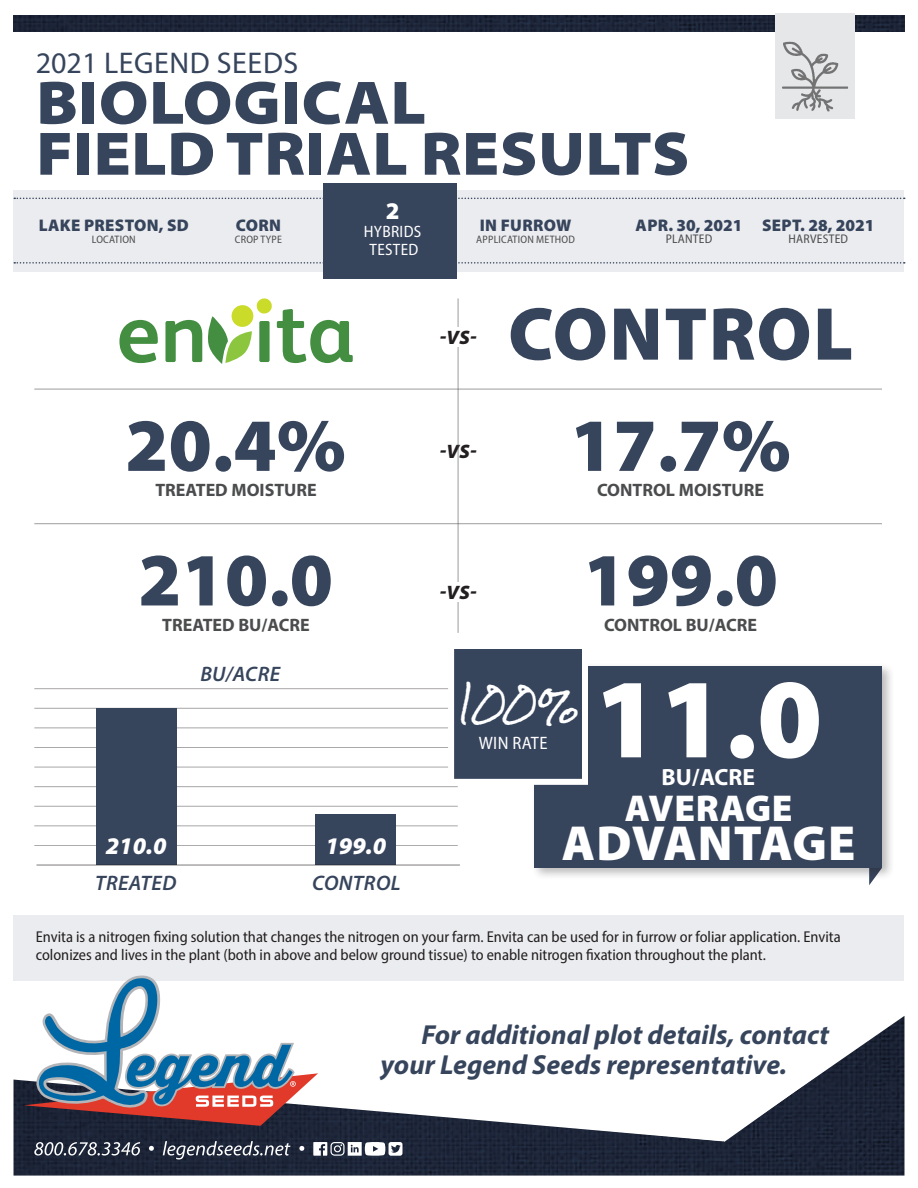
<style>
.page{position:relative;width:918px;height:1188px;background:#fff}
.page>*{position:absolute;margin:0;border:0;box-sizing:border-box;transform-origin:0 0}
.t1{font:900 114px "Myriad Pro";color:#fff}
.t2{font:900 75.6px "Myriad Pro";color:#36445c}
.t3{font:900 75.6px "Myriad Pro";letter-spacing:.02em;color:#36445c}
.t4{font:900 semi-expanded 61.8px "Myriad Pro";letter-spacing:.01em;color:#36445c}
.t5{font:900 49.5px "Myriad Pro";letter-spacing:.015em;color:#fff}
.t6{font:900 37.5px "Myriad Pro";letter-spacing:.02em;color:#fff}
.t7{font:36px "Rock Salt Pro";color:#fff}
.t8{font:30px "Myriad Pro";letter-spacing:.02em;color:#36445c}
.t9{font:italic 700 27.6px "Myriad Pro";color:#36445c}
.t10{font:italic 900 24px "Myriad Pro";color:#fff}
.t11{font:900 24px "Myriad Pro";color:#fff}
.t12{font:700 23.55px "Myriad Hebrew";color:#fff}
.t13{font:italic 600 21px "Myriad Pro";letter-spacing:.02em;color:#36445c}
.t14{font:italic 900 19.5px "Myriad Pro";color:#231f20}
.t15{font:700 18px "Myriad Hebrew";color:#4b4c4d}
.t16{font:semi-condensed 18px "Myriad Pro";letter-spacing:.02em;color:#fff}
.t17{font:900 16.8px "Myriad Pro";letter-spacing:.02em;color:#36445c}
.t18{font:900 16.8px "Myriad Pro";color:#36445c}
.t19{font:semi-condensed 16.5px "Myriad Pro";letter-spacing:.02em;color:#fff}
.t20{font:semi-condensed 15.75px/18.9px "Myriad Pro";color:#231f20}
.t21{font:semi-condensed 12.6px "Myriad Pro";letter-spacing:.02em;color:#4b4c4d}
.t22{font:semi-condensed 10.8px "Myriad Pro";letter-spacing:.02em;color:#4b4c4d}
</style>
<div class="page">
<div style="left:14px;top:915px;width:890px;height:66px;background:#ebecef"></div>
<div style="left:14px;top:190px;width:890px;height:81px;background:#ebecef"></div>
<img style="left:14px;top:1145px;width:890px;height:31px">
<svg style="left:712px;top:1016px;width:193px;height:133px"></svg>
<svg style="left:13px;top:1065px;width:719px;height:80px"></svg>
<img style="left:14px;top:16px;width:890px;height:15px">
<div style="left:775px;top:14px;width:79px;height:105px;background:#e6e7e9"></div>
<img style="left:782px;top:41px;width:67px;height:71px">
<svg style="left:313px;top:1142px;width:89px;height:14px"></svg>
<svg style="left:34px;top:1141px;width:256px;height:19px;background:#49505f"></svg>
<svg style="left:299px;top:1146px;width:5px;height:5px"></svg>
<svg style="left:24px;top:976px;width:294px;height:150px"></svg>
<svg style="left:14px;top:198px;width:891px;height:1px"></svg>
<svg style="left:14px;top:262px;width:891px;height:2px"></svg>
<hr style="left:34px;top:389px;width:848px;height:1px;background:#4b4c4d">
<hr style="left:34px;top:523px;width:848px;height:1px;background:#4b4c4d">
<hr style="left:458px;top:298px;width:1px;height:335px;background:#4b4c4d">
<div style="left:437px;top:583px;width:42px;height:19px;background:#fff"></div>
<div style="left:437px;top:328px;width:42px;height:19px;background:#fff"></div>
<svg style="left:119px;top:320px;width:39px;height:43px"></svg>
<svg style="left:165px;top:298px;width:188px;height:66px"></svg>
<svg style="left:869px;top:880px;width:4px;height:5px"></svg>
<div style="left:531px;top:663px;width:364px;height:217px;background:#231f20;opacity:.3"></div>
<div style="left:535px;top:666px;width:347px;height:202px;background:#36445c"></div>
<hr style="left:34px;top:845px;width:424px;height:1px;background:#231f20">
<hr style="left:34px;top:826px;width:424px;height:1px;background:#231f20">
<hr style="left:34px;top:806px;width:424px;height:1px;background:#231f20">
<hr style="left:34px;top:786px;width:424px;height:1px;background:#231f20">
<hr style="left:34px;top:767px;width:424px;height:1px;background:#231f20">
<hr style="left:34px;top:747px;width:424px;height:1px;background:#231f20">
<hr style="left:34px;top:728px;width:424px;height:1px;background:#231f20">
<hr style="left:34px;top:708px;width:424px;height:1px;background:#231f20">
<hr style="left:34px;top:688px;width:424px;height:1px;background:#231f20">
<div style="left:96px;top:708px;width:80px;height:157px;background:#36445c"></div>
<div style="left:316px;top:814px;width:80px;height:51px;background:#36445c"></div>
<hr style="left:36px;top:864px;width:424px;height:2px;background:#231f20">
<div style="left:323px;top:183px;width:134px;height:96px;background:#36445c"></div>
<div style="left:448px;top:643px;width:140px;height:142px;background:#36445c;border:6px solid #fff"></div>
<p class="t8" style="left:36px;top:44px;width:264px">2021 LEGEND SEEDS</p>
<p class="t4" style="left:36px;top:61px;width:391px">BIOLOGICAL</p>
<p class="t4" style="left:36px;top:112px;width:655px">FIELD TRIAL RESULTS</p>
<p class="t17" style="left:39px;top:214px;width:152px">LAKE PRESTON, SD</p>
<p class="t22" style="left:92px;top:233px;width:45px">LOCATION</p>
<p class="t17" style="left:236px;top:214px;width:47px">CORN</p>
<p class="t22" style="left:235px;top:233px;width:49px">CROP TYPE</p>
<p class="t11" style="left:386px;top:195px;width:15px">2</p>
<p class="t19" style="left:364px;top:221px;width:59px">HYBRIDS</p>
<p class="t19" style="left:370px;top:239px;width:50px">TESTED</p>
<p class="t17" style="left:480px;top:214px;width:93px">IN FURROW</p>
<p class="t22" style="left:476px;top:233px;width:100px">APPLICATION METHOD</p>
<p class="t18" style="left:636px;top:214px;width:109px">APR. 30, 2021</p>
<p class="t21" style="left:666px;top:231px;width:48px">PLANTED</p>
<p class="t18" style="left:762px;top:214px;width:114px">SEPT. 28, 2021</p>
<p class="t21" style="left:788px;top:231px;width:61px">HARVESTED</p>
<p class="t2" style="left:125px;top:395px;width:222px">20.4%</p>
<p class="t14" style="left:440px;top:324px;width:38px">-VS-</p>
<p class="t14" style="left:440px;top:439px;width:38px">-VS-</p>
<p class="t3" style="left:508px;top:284px;width:346px">CONTROL</p>
<p class="t2" style="left:570px;top:395px;width:222px">17.7%</p>
<p class="t15" style="left:155px;top:480px;width:163px">TREATED MOISTURE</p>
<p class="t15" style="left:597px;top:480px;width:169px">CONTROL MOISTURE</p>
<p class="t2" style="left:138px;top:529px;width:196px">210.0</p>
<p class="t14" style="left:440px;top:579px;width:38px">-VS-</p>
<p class="t2" style="left:583px;top:529px;width:196px">199.0</p>
<p class="t15" style="left:162px;top:615px;width:149px">TREATED BU/ACRE</p>
<p class="t15" style="left:604px;top:615px;width:155px">CONTROL BU/ACRE</p>
<p class="t13" style="left:200px;top:660px;width:81px">BU/ACRE</p>
<p class="t10" style="left:106px;top:830px;width:62px">210.0</p>
<p class="t10" style="left:325px;top:830px;width:62px">199.0</p>
<p class="t13" style="left:95px;top:870px;width:83px">TREATED</p>
<p class="t13" style="left:312px;top:870px;width:90px">CONTROL</p>
<p class="t7" style="left:456px;top:684px;width:126px">100%</p>
<p class="t16" style="left:479px;top:732px;width:70px">WIN RATE</p>
<p class="t1" style="left:594px;top:643px;width:230px">11.0</p>
<p class="t12" style="left:662px;top:764px;width:95px">BU/ACRE</p>
<p class="t6" style="left:625px;top:784px;width:169px">AVERAGE</p>
<p class="t5" style="left:562px;top:811px;width:295px">ADVANTAGE</p>
<p class="t20" style="left:36px;top:927px;width:806px">Envita is a nitrogen fixing solution that changes the nitrogen on your farm. Envita can be used for in furrow or foliar application. Envita colonizes and lives in the plant (both in above and below ground tissue) to enable nitrogen fixation throughout the plant.</p>
<p class="t9" style="left:421px;top:1017px;width:409px">For additional plot details, contact</p>
<p class="t9" style="left:381px;top:1047px;width:408px">your Legend Seeds representative.</p>
</div>
